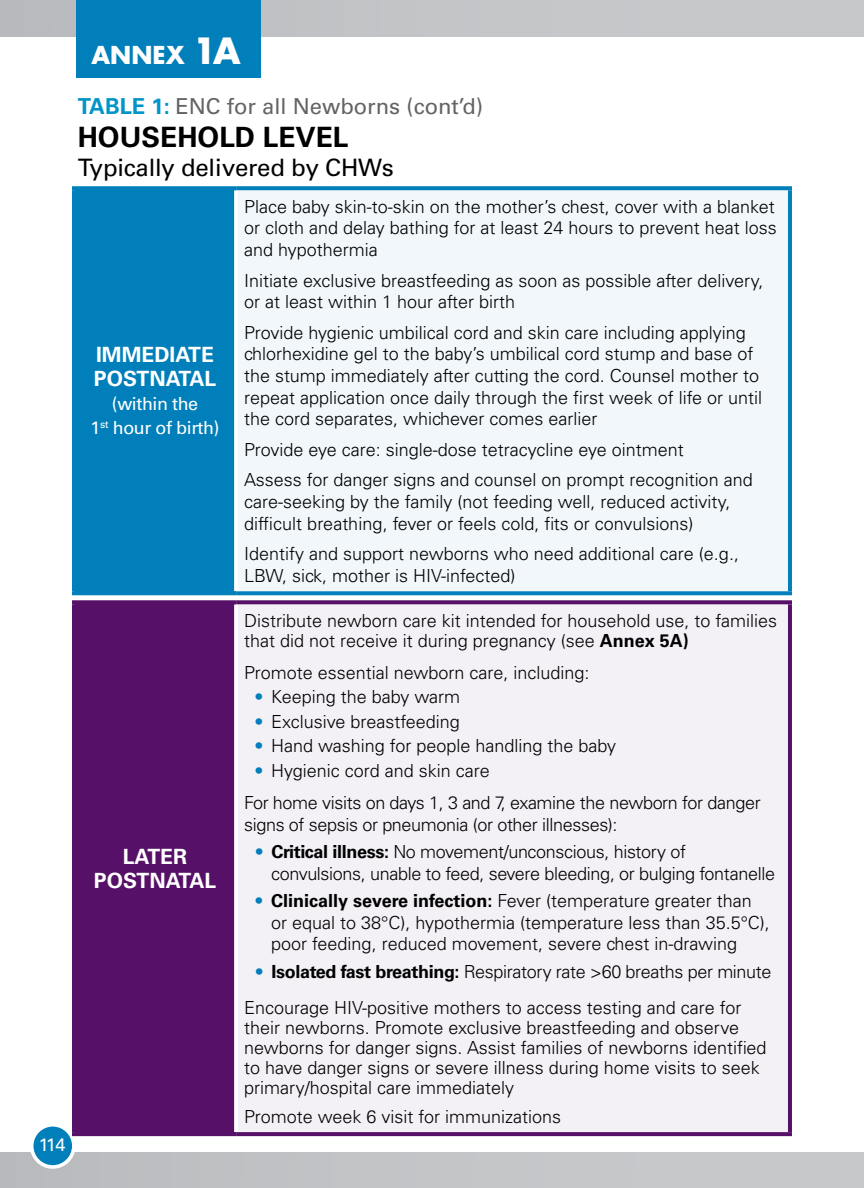
<style>
.page{position:relative;width:864px;height:1188px;background:#fff}
.page>*{position:absolute;margin:0;border:0;box-sizing:border-box;transform-origin:0 0}
.t1{font:700 28px "Univers LT Std";color:#000}
.t2{font:24px "Univers LT Std";letter-spacing:-.01em;color:#000}
.t3{font:700 24px "Futura Std";color:#fff}
.t4{font:22px "Univers LT Std";color:#636466}
.t5{font:700 21px/24px "Univers LT Std";color:#fff}
.t6{font:300 18px/21.6px "Univers LT Std";color:#000}
.t7{font:300 18px/32.4px "Univers LT Std";letter-spacing:-.02em;color:#000}
.t8{font:18px/24px "Univers LT Std";letter-spacing:-.025em;color:#fff;text-align:center}
.s1{font-size:35.2px}
.s2{font-weight:700;color:#0095c8}
.s3{font-weight:700}
.s4{font-weight:700;color:#007fba}
</style>
<div class="page">
<div style="left:0;top:0;width:864px;height:36px;background:linear-gradient(to bottom,#c2c4c7,#c2c4c7)"></div>
<div style="left:0;top:1152px;width:864px;height:36px;background:#c3c5c7"></div>
<div style="left:76px;top:0;width:184px;height:78px;background:#007fba"></div>
<div style="left:32px;top:1125px;width:42px;height:42px;background:#007fba;border-radius:50%"></div>
<div style="left:30px;top:1123px;width:46px;height:46px;border:4px solid #fff;border-radius:50%"></div>
<div style="left:74px;top:188px;width:162px;height:405px;background:#007fba"></div>
<div style="left:236px;top:188px;width:554px;height:405px;background:#f2f7fb"></div>
<div style="left:74px;top:602px;width:162px;height:532px;background:#561067"></div>
<div style="left:236px;top:602px;width:554px;height:532px;background:#f3f0f6"></div>
<svg style="left:234px;top:190px;width:4px;height:401px;fill:#fff"></svg>
<svg style="left:72px;top:595px;width:720px;height:1px"></svg>
<svg style="left:234px;top:604px;width:4px;height:528px;fill:#fff"></svg>
<hr style="left:72px;top:190px;width:4px;height:401px;background:#007fba">
<svg style="left:72px;top:186px;width:164px;height:4px"></svg>
<svg style="left:236px;top:186px;width:556px;height:4px;fill:#007fba"></svg>
<hr style="left:788px;top:190px;width:4px;height:401px;background:#007fba">
<hr style="left:72px;top:591px;width:164px;height:4px;background:#007fba">
<svg style="left:236px;top:591px;width:556px;height:4px;fill:#007fba"></svg>
<hr style="left:72px;top:604px;width:4px;height:528px;background:#561067">
<svg style="left:72px;top:600px;width:164px;height:4px"></svg>
<hr style="left:72px;top:1132px;width:164px;height:4px;background:#561067">
<svg style="left:236px;top:600px;width:556px;height:4px;fill:#561067"></svg>
<hr style="left:788px;top:604px;width:4px;height:528px;background:#561067">
<svg style="left:236px;top:1132px;width:556px;height:4px;fill:#561067"></svg>
<h2 class="t3" style="left:92px;top:39px;width:151px">ANNEX <span class="s1">1A</span></h2>
<p class="t8" style="left:39px;top:1133px;width:28px">114</p>
<p class="t4" style="left:78px;top:93px;width:407px"><span class="s2">TABLE 1:</span> ENC for all Newborns (cont’d)</p>
<h1 class="t1" style="left:78px;top:121px;width:272px">HOUSEHOLD LEVEL</h1>
<h2 class="t2" style="left:78px;top:154px;width:318px">Typically delivered by CHWs</h2>
<p class="t5" style="left:94px;top:343px;width:124px">IMMEDIATE<br>POSTNATAL</p>
<p class="t8" style="left:91px;top:392px;width:131px">(within the<br>1<sup>st</sup> hour of birth)</p>
<p class="t5" style="left:94px;top:845px;width:124px;text-align:center">LATER<br>POSTNATAL</p>
<p class="t6" style="left:244px;top:196px;width:534px">Place baby skin-to-skin on the mother’s chest, cover with a blanket or cloth and delay bathing for at least 24 hours to prevent heat loss and hypothermia</p>
<p class="t6" style="left:244px;top:269px;width:521px">Initiate exclusive breastfeeding as soon as possible after delivery, or at least within 1 hour after birth</p>
<p class="t6" style="left:244px;top:322px;width:520px">Provide hygienic umbilical cord and skin care including applying chlorhexidine gel to the baby’s umbilical cord stump and base of the stump immediately after cutting the cord. Counsel mother to repeat application once daily through the first week of life or until the cord separates, whichever comes earlier</p>
<p class="t6" style="left:244px;top:434px;width:510px;line-height:30.6px">Provide eye care: single-dose tetracycline eye ointment<br>Assess for danger signs and counsel on prompt recognition and</p>
<p class="t6" style="left:244px;top:491px;width:488px">care-seeking by the family (not feeding well, reduced activity, difficult breathing, fever or feels cold, fits or convulsions)</p>
<p class="t6" style="left:244px;top:543px;width:497px">Identify and support newborns who need additional care (e.g.,<br>LBW, sick, mother is HIV-infected)</p>
<p class="t6" style="left:244px;top:610px;width:535px;line-height:20px">Distribute newborn care kit intended for household use, to families that did not receive it during pregnancy (see <span class="s3">Annex 5A)</span></p>
<p class="t6" style="left:244px;top:662px;width:347px">Promote essential newborn care, including:</p>
<p class="t6" style="left:256px;top:686px;width:206px"><span class="s4">•</span> Keeping the baby warm</p>
<p class="t6" style="left:256px;top:711px;width:205px"><span class="s4">•</span> Exclusive breastfeeding</p>
<p class="t6" style="left:256px;top:735px;width:362px"><span class="s4">•</span> Hand washing for people handling the baby</p>
<p class="t7" style="left:244px;top:754px;width:518px;text-indent:12px"><span class="s4">•</span> Hygienic cord and skin care<br>For home visits on days 1, 3 and 7, examine the newborn for danger</p>
<p class="t7" style="left:244px;top:808px;width:375px">signs of sepsis or pneumonia (or other illnesses):</p>
<p class="t7" style="left:271px;top:841px;width:506px;line-height:21.6px;text-indent:-15px"><span class="s4">•</span> <span class="s3">Critical illness:</span> No movement/unconscious, history of convulsions, unable to feed, severe bleeding, or bulging fontanelle</p>
<p class="t6" style="left:271px;top:890px;width:500px;text-indent:-15px"><span class="s4">•</span> <span class="s3">Clinically severe infection:</span> Fever (temperature greater than or equal to 38°C), hypothermia (temperature less than 35.5°C), poor feeding, reduced movement, severe chest in-drawing</p>
<p class="t6" style="left:244px;top:953px;width:529px;line-height:36px;text-indent:12px"><span class="s4">•</span> <span class="s3">Isolated fast breathing:</span> Respiratory rate &gt;60 breaths per minute<br>Encourage HIV-positive mothers to access testing and care for</p>
<p class="t6" style="left:244px;top:1017px;width:524px;line-height:20px">their newborns. Promote exclusive breastfeeding and observe newborns for danger signs. Assist families of newborns identified to have danger signs or severe illness during home visits to seek primary/hospital care immediately</p>
<p class="t6" style="left:244px;top:1105px;width:318px">Promote week 6 visit for immunizations</p>
</div>
